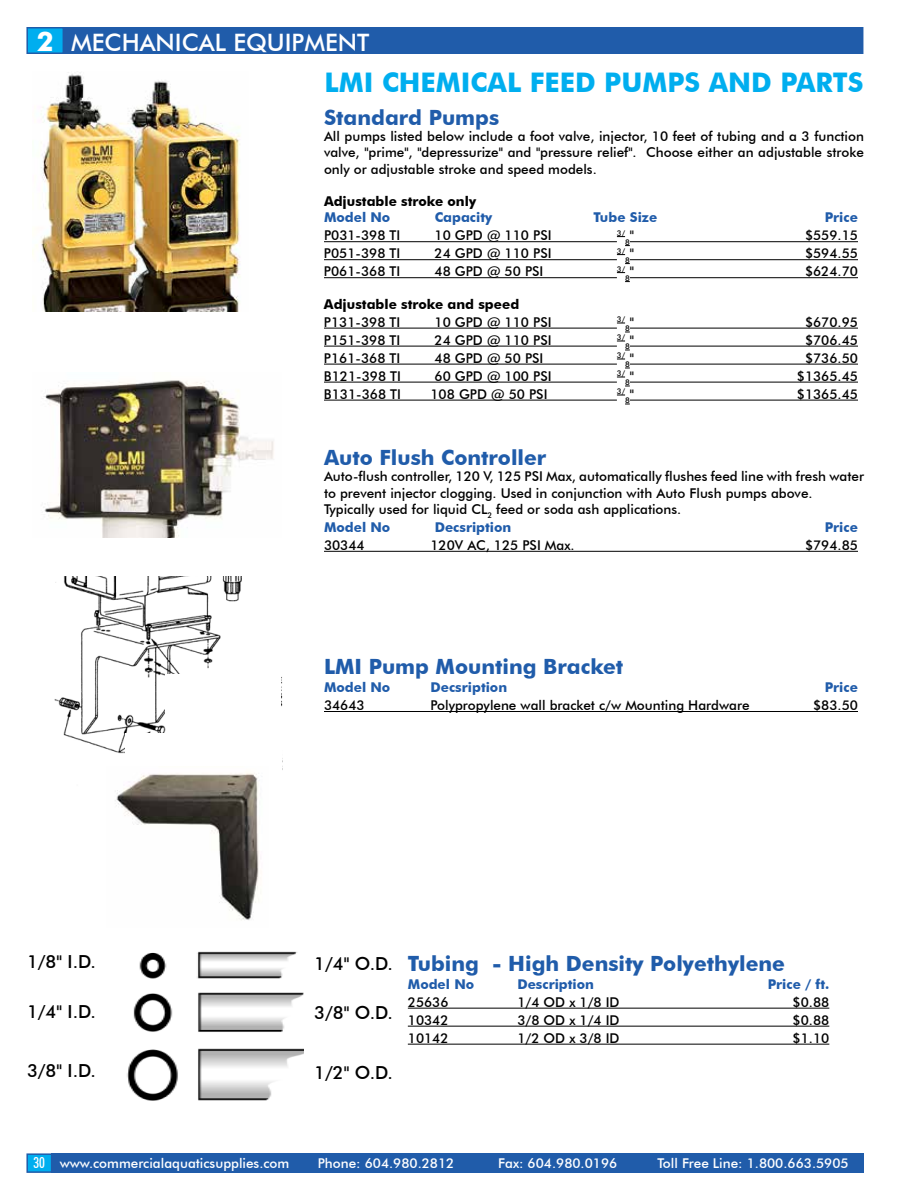
<style>
.page{position:relative;width:918px;height:1188px;background:#fff}
.page>*{position:absolute;margin:0;border:0;box-sizing:border-box;transform-origin:0 0}
.t1{font:700 27px "Futura BT";color:#00aeef}
.t2{font:700 27px "Futura BT";color:#fff}
.t3{font:500 24px "Futura BT";color:#fff}
.t4{font:700 21px "Futura BT";color:#205caa}
.t5{font:500 18px "Futura BT";color:#000}
.t6{font:500 condensed 15px "Futura BT";color:#fff}
.t7{font:500 13.5px/16.2px "Futura BT";color:#000;text-align:justify}
.t8{font:700 13.5px "Futura BT";color:#205caa}
.t9{font:500 13.5px "Futura BT";color:#fff}
.t10{font:700 13.5px "Futura BT";color:#000}
.t11{font:500 7.8px/9px "Futura BT";color:#000}
</style>
<div class="page">
<div style="left:51px;top:1153px;width:812px;height:20px;background:#205caa"></div>
<div style="left:27px;top:28px;width:37px;height:25px;background:#00aeef"></div>
<div style="left:26px;top:27px;width:38px;height:27px;border:2px solid #205caa"></div>
<div style="left:26px;top:1153px;width:26px;height:20px;background:#00aeef;border:2px solid #205caa"></div>
<div style="left:63px;top:27px;width:800px;height:27px;background:#205caa"></div>
<hr style="left:324px;top:241px;width:293px;height:1px;background:#000">
<hr style="left:630px;top:241px;width:228px;height:1px;background:#000">
<hr style="left:324px;top:259px;width:293px;height:1px;background:#000">
<hr style="left:630px;top:259px;width:228px;height:1px;background:#000">
<hr style="left:324px;top:277px;width:293px;height:1px;background:#000">
<hr style="left:630px;top:277px;width:228px;height:1px;background:#000">
<hr style="left:324px;top:328px;width:293px;height:1px;background:#000">
<hr style="left:630px;top:328px;width:228px;height:1px;background:#000">
<hr style="left:324px;top:346px;width:293px;height:1px;background:#000">
<hr style="left:630px;top:346px;width:228px;height:1px;background:#000">
<hr style="left:324px;top:364px;width:293px;height:1px;background:#000">
<hr style="left:630px;top:364px;width:228px;height:1px;background:#000">
<hr style="left:324px;top:382px;width:293px;height:1px;background:#000">
<hr style="left:630px;top:382px;width:228px;height:1px;background:#000">
<hr style="left:324px;top:400px;width:293px;height:1px;background:#000">
<hr style="left:630px;top:400px;width:228px;height:1px;background:#000">
<hr style="left:324px;top:551px;width:534px;height:1px;background:#000">
<hr style="left:324px;top:711px;width:534px;height:1px;background:#000">
<img style="left:54px;top:576px;width:229px;height:194px">
<div style="left:166px;top:674px;width:115px;height:42px;background:#fff"></div>
<div style="left:126px;top:733px;width:156px;height:39px;background:#fff"></div>
<img style="left:107px;top:767px;width:152px;height:153px">
<img style="left:127px;top:951px;width:176px;height:149px">
<hr style="left:408px;top:1008px;width:421px;height:1px;background:#000">
<hr style="left:408px;top:1026px;width:421px;height:1px;background:#000">
<hr style="left:408px;top:1044px;width:421px;height:1px;background:#000">
<img style="left:33px;top:72px;width:207px;height:240px">
<img style="left:42px;top:380px;width:232px;height:157px">
<h1 class="t2" style="left:37px;top:25px;width:18px">2</h1>
<h2 class="t3" style="left:71px;top:28px;width:295px">mechanical equipment</h2>
<h1 class="t1" style="left:325px;top:66px;width:130px">LMI Chemical</h1>
<h1 class="t1" style="left:530px;top:66px;width:133px">Feed Pumps</h1>
<h1 class="t1" style="left:709px;top:66px;width:22px">and</h1>
<h1 class="t1" style="left:780px;top:66px;width:69px">Parts</h1>
<h3 class="t4" style="left:324px;top:105px;width:177px">Standard Pumps</h3>
<p class="t7" style="left:324px;top:128px;width:542px">All pumps listed below include a foot valve, injector, 10 feet of tubing and a 3 function valve, "prime", "depressurize" and "pressure relief". Choose either an adjustable stroke only or adjustable stroke and speed models.</p>
<p class="t10" style="left:324px;top:193px;width:154px">Adjustable stroke only</p>
<p class="t8" style="left:324px;top:209px;width:68px">Model No</p>
<p class="t8" style="left:435px;top:209px;width:59px">Capacity</p>
<p class="t8" style="left:594px;top:209px;width:65px">Tube Size</p>
<p class="t8" style="left:825px;top:209px;width:35px">Price</p>
<p class="t7" style="left:324px;top:227px;width:78px">P031-398 TI</p>
<p class="t7" style="left:435px;top:227px;width:119px">10 GPD @ 110 PSI</p>
<p class="t11" style="left:625px;top:228px;width:10px;text-indent:-8px">3/<br>8<sup>"</sup></p>
<p class="t7" style="left:805px;top:227px;width:55px">$559.15</p>
<p class="t7" style="left:324px;top:245px;width:78px">P051-398 TI</p>
<p class="t7" style="left:435px;top:245px;width:119px">24 GPD @ 110 PSI</p>
<p class="t11" style="left:625px;top:246px;width:10px;text-indent:-8px">3/<br>8<sup>"</sup></p>
<p class="t7" style="left:805px;top:245px;width:55px">$594.55</p>
<p class="t7" style="left:324px;top:263px;width:78px">P061-368 TI</p>
<p class="t7" style="left:435px;top:263px;width:110px">48 GPD @ 50 PSI</p>
<p class="t11" style="left:625px;top:264px;width:10px;text-indent:-8px">3/<br>8<sup>"</sup></p>
<p class="t7" style="left:805px;top:263px;width:55px">$624.70</p>
<p class="t10" style="left:324px;top:296px;width:197px">Adjustable stroke and speed</p>
<p class="t7" style="left:324px;top:314px;width:78px">P131-398 TI</p>
<p class="t7" style="left:435px;top:314px;width:119px">10 GPD @ 110 PSI</p>
<p class="t11" style="left:625px;top:315px;width:10px;text-indent:-8px">3/<br>8<sup>"</sup></p>
<p class="t7" style="left:805px;top:314px;width:55px">$670.95</p>
<p class="t7" style="left:324px;top:332px;width:78px">P151-398 TI</p>
<p class="t7" style="left:435px;top:332px;width:119px">24 GPD @ 110 PSI</p>
<p class="t11" style="left:625px;top:333px;width:10px;text-indent:-8px">3/<br>8<sup>"</sup></p>
<p class="t7" style="left:805px;top:332px;width:55px">$706.45</p>
<p class="t7" style="left:324px;top:350px;width:78px">P161-368 TI</p>
<p class="t7" style="left:435px;top:350px;width:110px">48 GPD @ 50 PSI</p>
<p class="t11" style="left:625px;top:351px;width:10px;text-indent:-8px">3/<br>8<sup>"</sup></p>
<p class="t7" style="left:805px;top:350px;width:55px">$736.50</p>
<p class="t7" style="left:324px;top:368px;width:78px">B121-398 TI</p>
<p class="t7" style="left:435px;top:368px;width:119px">60 GPD @ 100 PSI</p>
<p class="t11" style="left:625px;top:369px;width:10px;text-indent:-8px">3/<br>8<sup>"</sup></p>
<p class="t7" style="left:797px;top:368px;width:63px">$1365.45</p>
<p class="t7" style="left:324px;top:386px;width:78px">B131-368 TI</p>
<p class="t7" style="left:430px;top:386px;width:119px">108 GPD @ 50 PSI</p>
<p class="t11" style="left:625px;top:387px;width:10px;text-indent:-8px">3/<br>8<sup>"</sup></p>
<p class="t7" style="left:797px;top:386px;width:63px">$1365.45</p>
<h3 class="t4" style="left:324px;top:445px;width:224px">Auto Flush Controller</h3>
<p class="t7" style="left:324px;top:468px;width:541px;text-align:left">Auto-flush controller, 120 V, 125 PSI Max, automatically flushes feed line with fresh water to prevent injector clogging. Used in conjunction with Auto Flush pumps above.<br>Typically used for liquid CL<sub>2</sub> feed or soda ash applications.</p>
<p class="t8" style="left:324px;top:519px;width:68px">Model No</p>
<p class="t8" style="left:435px;top:519px;width:78px">Decsription</p>
<p class="t8" style="left:825px;top:519px;width:35px">Price</p>
<p class="t7" style="left:324px;top:537px;width:42px">30344</p>
<p class="t7" style="left:431px;top:537px;width:146px">120V AC, 125 PSI Max.</p>
<p class="t7" style="left:805px;top:537px;width:55px">$794.85</p>
<h3 class="t4" style="left:324px;top:654px;width:301px">LMI Pump Mounting Bracket</h3>
<p class="t8" style="left:324px;top:679px;width:68px">Model No</p>
<p class="t8" style="left:431px;top:679px;width:78px">Decsription</p>
<p class="t8" style="left:825px;top:679px;width:35px">Price</p>
<p class="t7" style="left:324px;top:697px;width:42px">34643</p>
<p class="t7" style="left:431px;top:697px;width:321px">Polypropylene wall bracket c/w Mounting Hardware</p>
<p class="t7" style="left:813px;top:697px;width:46px">$83.50</p>
<h3 class="t5" style="left:27px;top:951px;width:70px">1/8" I.D.</h3>
<h3 class="t5" style="left:27px;top:1000px;width:70px">1/4" I.D.</h3>
<h3 class="t5" style="left:27px;top:1060px;width:70px">3/8" I.D.</h3>
<h3 class="t5" style="left:314px;top:953px;width:80px">1/4" O.D.</h3>
<h3 class="t5" style="left:314px;top:1002px;width:80px">3/8" O.D.</h3>
<h3 class="t5" style="left:314px;top:1062px;width:80px">1/2" O.D.</h3>
<h3 class="t4" style="left:408px;top:950px;width:379px">Tubing - High Density Polyethylene</h3>
<p class="t8" style="left:408px;top:976px;width:68px">Model No</p>
<p class="t8" style="left:517px;top:976px;width:78px">Description</p>
<p class="t8" style="left:768px;top:976px;width:63px">Price / ft.</p>
<p class="t7" style="left:408px;top:994px;width:42px">25636</p>
<p class="t7" style="left:517px;top:994px;width:104px">1/4 OD x 1/8 ID</p>
<p class="t7" style="left:793px;top:994px;width:38px">$0.88</p>
<p class="t7" style="left:408px;top:1012px;width:42px">10342</p>
<p class="t7" style="left:517px;top:1012px;width:104px">3/8 OD x 1/4 ID</p>
<p class="t7" style="left:793px;top:1012px;width:38px">$0.88</p>
<p class="t7" style="left:408px;top:1030px;width:42px">10142</p>
<p class="t7" style="left:517px;top:1030px;width:104px">1/2 OD x 3/8 ID</p>
<p class="t7" style="left:793px;top:1030px;width:38px">$1.10</p>
<p class="t6" style="left:33px;top:1154px;width:13px">30</p>
<p class="t9" style="left:60px;top:1155px;width:231px">www.commercialaquaticsupplies.com</p>
<p class="t9" style="left:318px;top:1155px;width:138px">Phone: 604.980.2812</p>
<p class="t9" style="left:498px;top:1155px;width:121px">Fax: 604.980.0196</p>
<p class="t9" style="left:657px;top:1155px;width:193px">Toll Free Line: 1.800.663.5905</p>
</div>
